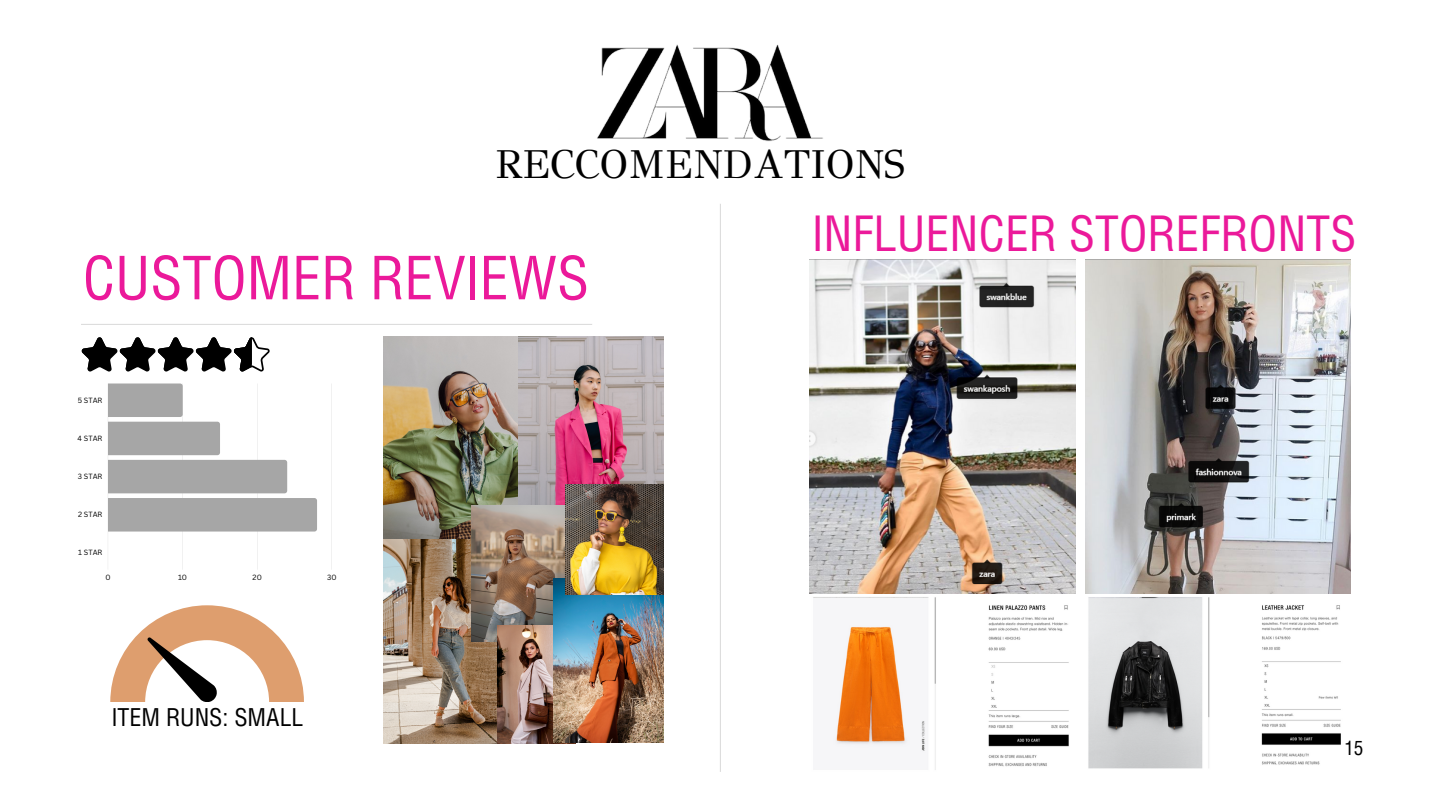
<style>
.page{position:relative;width:1440px;height:810px;background:#fff}
.page>*{position:absolute;margin:0;border:0;box-sizing:border-box;transform-origin:0 0}
.t1{font:60.3px "Helios Cond";color:#eb199a}
.t2{font:49.3px "Helios Cond";color:#eb199a}
.t3{font:40.3px "GFS Didot";color:#000}
.t4{font:24.8px "Helios Cond";color:#000}
.t5{font:19.9px "Helios Cond";color:#000}
.t6{font:7.4px "Canva Sans";color:#000}
</style>
<div class="page">
<img style="left:597px;top:44px;width:226px;height:98px">
<svg style="left:81px;top:337px;width:189px;height:35px"></svg>
<hr style="left:81px;top:324px;width:511px;height:1px;background:#d9d9d9">
<svg style="left:108px;top:383px;width:224px;height:186px"></svg>
<svg style="left:110px;top:605px;width:194px;height:97px"></svg>
<img style="left:810px;top:259px;width:265px;height:335px">
<img style="left:1085px;top:259px;width:265px;height:335px">
<img style="left:813px;top:597px;width:256px;height:173px">
<img style="left:1088px;top:597px;width:253px;height:172px">
<hr style="left:720px;top:204px;width:1px;height:568px;background:#d9d9d9">
<img style="left:383px;top:337px;width:135px;height:406px">
<img style="left:519px;top:337px;width:144px;height:169px">
<img style="left:471px;top:506px;width:94px;height:135px">
<img style="left:498px;top:625px;width:56px;height:118px">
<img style="left:554px;top:579px;width:109px;height:164px">
<img style="left:565px;top:484px;width:98px;height:111px">
<p class="t3" style="left:496px;top:140px;width:411px">RECCOMENDATIONS</p>
<p class="t1" style="left:83px;top:241px;width:508px">CUSTOMER REVIEWS</p>
<p class="t6" style="left:78px;top:395px;width:26px">5 STAR</p>
<p class="t6" style="left:78px;top:433px;width:26px">4 STAR</p>
<p class="t6" style="left:78px;top:471px;width:26px">3 STAR</p>
<p class="t6" style="left:78px;top:509px;width:26px">2 STAR</p>
<p class="t6" style="left:78px;top:548px;width:26px">1 STAR</p>
<p class="t6" style="left:105px;top:572px;width:7px">0</p>
<p class="t6" style="left:178px;top:572px;width:11px">10</p>
<p class="t6" style="left:253px;top:572px;width:11px">20</p>
<p class="t6" style="left:327px;top:572px;width:11px">30</p>
<p class="t4" style="left:112px;top:702px;width:193px">ITEM RUNS: SMALL</p>
<p class="t2" style="left:812px;top:203px;width:546px">INFLUENCER STOREFRONTS</p>
<p class="t5" style="left:1344px;top:736px;width:21px">15</p>
</div>
